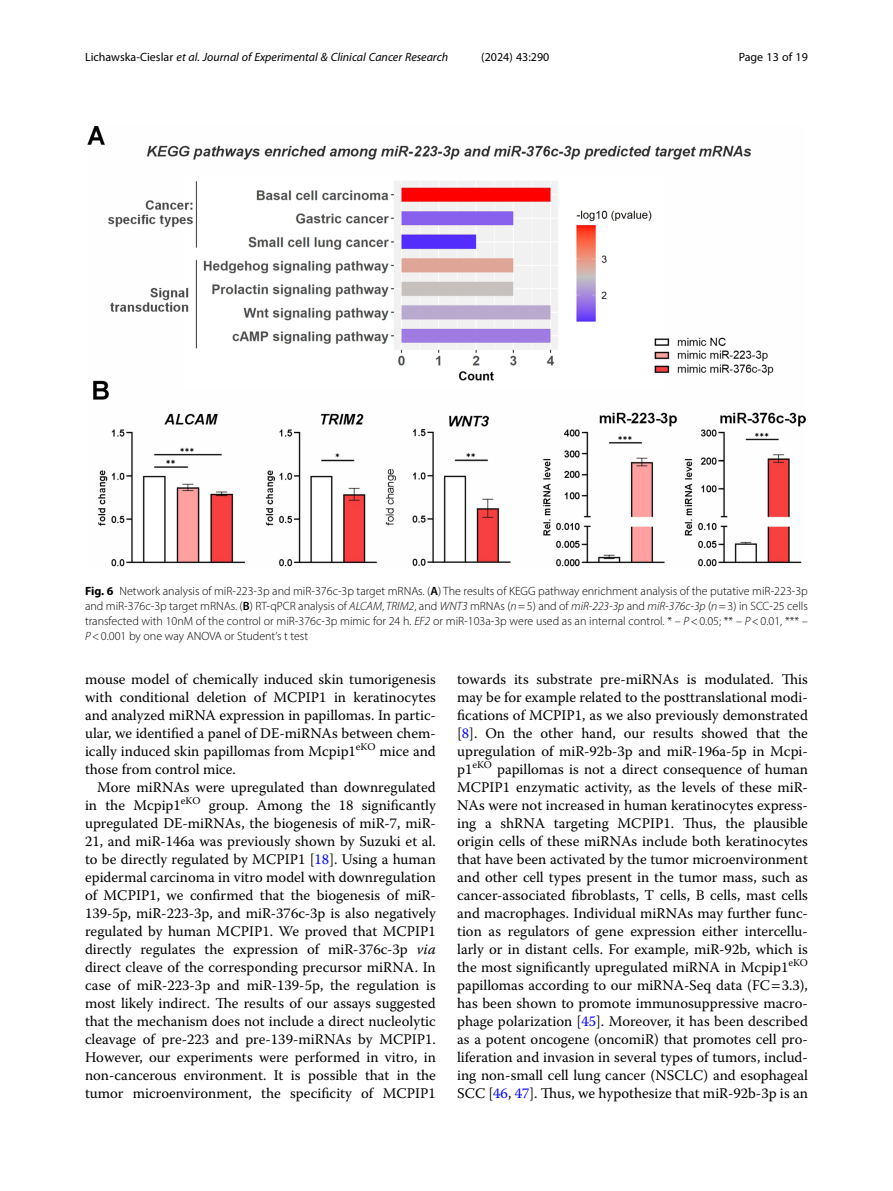
<style>
.page{position:relative;width:893px;height:1191px;background:#fff}
.page>*{position:absolute;margin:0;border:0;box-sizing:border-box;transform-origin:0 0}
.Body_Text_Indent{font:14.7px/18px "Warnock Pro";color:#000;text-align:justify}
.Figure_Caption{font:300 12px/15px "Myriad Pro";color:#000;text-align:justify}
.t1{font:italic 12px "Myriad Pro";color:#000}
.t2{font:12px "Myriad Pro";color:#000}
.s1{font-style:normal}
.s2{font-weight:700}
.s3{font-weight:600}
.s4{font-style:italic}
.s5{color:#00f}
</style>
<div class="page">
<img style="left:87px;top:126px;width:719px;height:441px">
<p class="t1" style="left:85px;top:50px;width:365px"><span class="s1">Lichawska-Cieslar</span> et al. Journal of Experimental &amp; Clinical Cancer Research</p>
<p class="t2" style="left:481px;top:50px;width:70px">(2024) 43:290</p>
<p class="t2" style="left:739px;top:50px;width:71px">Page 13 of 19</p>
<p class="Figure_Caption" style="left:85px;top:583px;width:724px"><span class="s2">Fig. 6</span> Network analysis of miR-223-3p and miR-376c-3p target mRNAs. (<span class="s3">A</span>) The results of KEGG pathway enrichment analysis of the putative miR-223-3p and miR-376c-3p target mRNAs. (<span class="s3">B</span>) RT-qPCR analysis of <span class="s4">ALCAM</span>, <span class="s4">TRIM2</span>, and <span class="s4">WNT3</span> mRNAs (<span class="s4">n</span>=5) and of <span class="s4">miR-223-3p</span> and <span class="s4">miR-376c-3p</span> (<span class="s4">n</span>=3) in SCC-25 cells transfected with 10nM of the control or miR-376c-3p mimic for 24 h. <span class="s4">EF2</span> or miR-103a-3p were used as an internal control. * – <span class="s4">P</span>&lt;0.05; ** – <span class="s4">P</span>&lt;0.01, *** – <span class="s4">P</span>&lt;0.001 by one way ANOVA or Student’s t test</p>
<p class="Body_Text_Indent" style="left:85px;top:670px;width:352px">mouse model of chemically induced skin tumorigenesis with conditional deletion of MCPIP1 in keratinocytes and analyzed miRNA expression in papillomas. In partic&shy;ular, we identified a panel of DE-miRNAs between chem&shy;ically induced skin papillomas from Mcpip1<sup>eKO</sup> mice and those from control mice.</p>
<p class="Body_Text_Indent" style="left:85px;top:778px;width:352px;text-indent:12px">More miRNAs were upregulated than downregulated in the Mcpip1<sup>eKO</sup> group. Among the 18 significantly upregulated DE-miRNAs, the biogenesis of miR-7, miR-21, and miR-146a was previously shown by Suzuki et al. to be directly regulated by MCPIP1 [<span class="s5">18</span>]. Using a human epidermal carcinoma in vitro model with downregulation of MCPIP1, we confirmed that the biogenesis of miR-139-5p, miR-223-3p, and miR-376c-3p is also negatively regulated by human MCPIP1. We proved that MCPIP1 directly regulates the expression of miR-376c-3p <span class="s4">via </span>direct cleave of the corresponding precursor miRNA. In case of miR-223-3p and miR-139-5p, the regulation is most likely indirect. The results of our assays suggested that the mechanism does not include a direct nucleolytic cleavage of pre-223 and pre-139-miRNAs by MCPIP1.<br>However, our experiments were performed in vitro, in non-cancerous environment. It is possible that in the tumor microenvironment, the specificity of MCPIP1</p>
<p class="Body_Text_Indent" style="left:457px;top:670px;width:352px">towards its substrate pre-miRNAs is modulated. This may be for example related to the posttranslational modi&shy;fications of MCPIP1, as we also previously demonstrated [<span class="s5">8</span>]. On the other hand, our results showed that the upregulation of miR-92b-3p and miR-196a-5p in Mcpi&shy;p1<sup>eKO</sup> papillomas is not a direct consequence of human MCPIP1 enzymatic activity, as the levels of these miR-NAs were not increased in human keratinocytes express&shy;ing a shRNA targeting MCPIP1. Thus, the plausible origin cells of these miRNAs include both keratinocytes that have been activated by the tumor microenvironment and other cell types present in the tumor mass, such as cancer-associated fibroblasts, T cells, B cells, mast cells and macrophages. Individual miRNAs may further func&shy;tion as regulators of gene expression either intercellu&shy;larly or in distant cells. For example, miR-92b, which is the most significantly upregulated miRNA in Mcpip1<sup>eKO </sup>papillomas according to our miRNA-Seq data (FC 3.3), has been shown to promote immunosuppressive macro&shy;phage polarization [<span class="s5">45</span>]. Moreover, it has been described as a potent oncogene (oncomiR) that promotes cell pro&shy;liferation and invasion in several types of tumors, includ&shy;ing non-small cell lung cancer (NSCLC) and esophageal SCC [<span class="s5">46</span>, <span class="s5">47</span>]. Thus, we hypothesize that miR-92b-3p is an</p>
</div>
